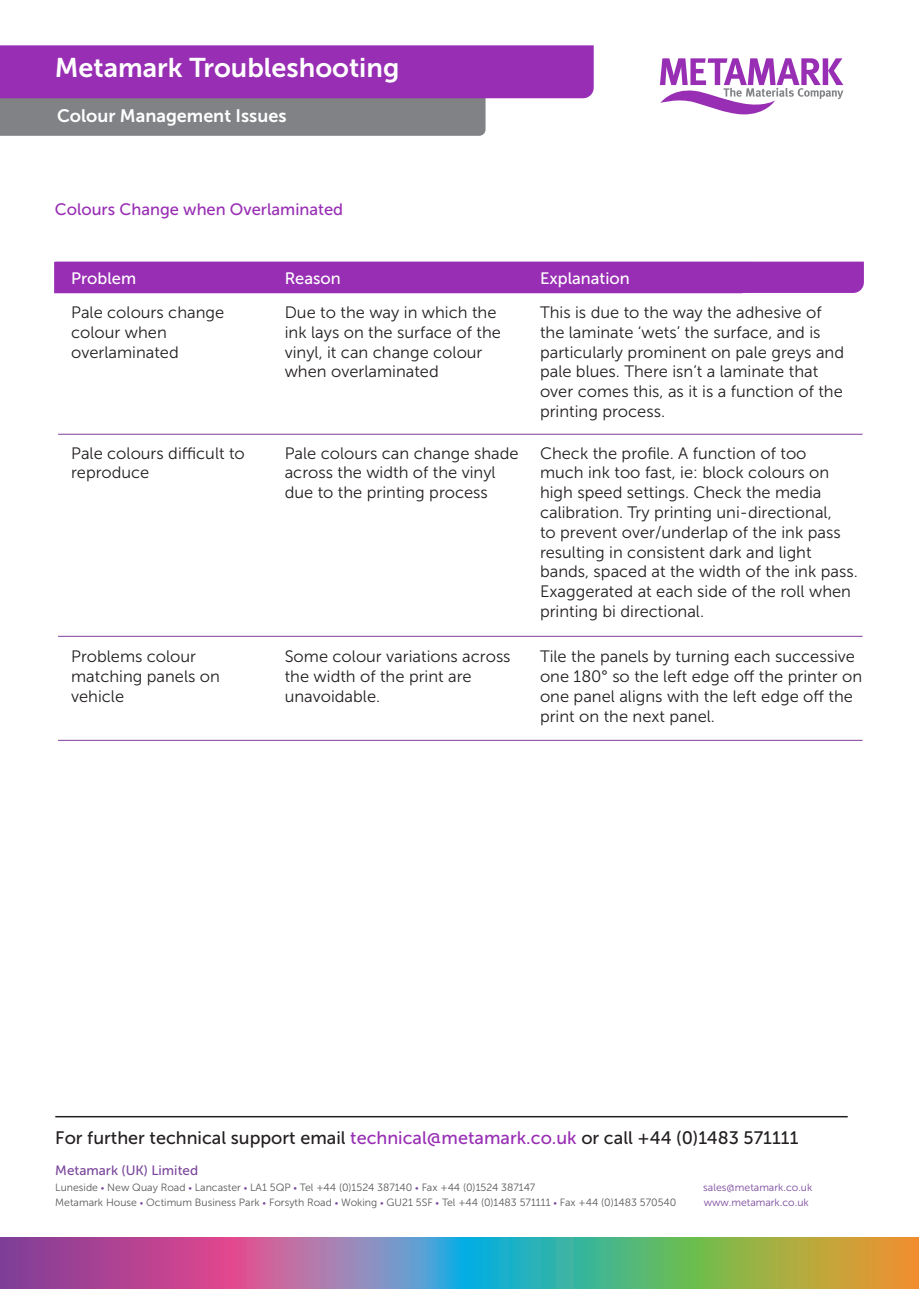
<style>
.page{position:relative;width:919px;height:1289px;background:#fff}
.page>*{position:absolute;margin:0;border:0;box-sizing:border-box;transform-origin:0 0}
.t1{font:27px "Museo Sans 700";color:#fff}
.t2{font:18px "Museo Sans 500";color:#231f20}
.t3{font:18px "Museo Sans 700";color:#fff}
.t4{font:16.5px/19.8px "Museo Sans 300";color:#231f20}
.t5{font:16.5px "Museo Sans 500";color:#fff}
.t6{font:16.5px "Museo Sans 500";color:#982eb4}
.t7{font:13.5px "Museo Sans 500";color:#7b489c}
.t8{font:10.5px "Museo Sans 300";color:#57585a}
.t9{font:10.5px "Museo Sans 300";color:#7b489c}
.s1{color:#982eb4}
.s2{font-size:9px;color:#7b489c}
</style>
<div class="page">
<svg style="left:0;top:45px;width:593px;height:91px;background:#985baa"></svg>
<svg style="left:0;top:1237px;width:918px;height:51px;background:#8b8889"></svg>
<svg style="left:659px;top:58px;width:184px;height:56px"></svg>
<hr style="left:55px;top:1115px;width:792px;height:2px;background:#231f20">
<div style="left:54px;top:261px;width:809px;height:32px;background:#982eb4"></div>
<hr style="left:58px;top:434px;width:804px;height:1px;background:#7e3e98">
<hr style="left:58px;top:636px;width:804px;height:1px;background:#7e3e98">
<hr style="left:58px;top:740px;width:804px;height:1px;background:#7e3e98">
<p class="t1" style="left:55px;top:53px;width:346px">Metamark Troubleshooting</p>
<p class="t3" style="left:57px;top:105px;width:231px">Colour Management Issues</p>
<p class="t6" style="left:55px;top:200px;width:290px">Colours Change when Overlaminated</p>
<p class="t5" style="left:285px;top:270px;width:58px">Reason</p>
<p class="t5" style="left:448px;top:270px;width:183px">ExplanationExplanation</p>
<p class="t5" style="left:71px;top:270px;width:66px">Problem</p>
<p class="t5" style="left:259px;top:270px;width:58px">Reason</p>
<p class="t4" style="left:71px;top:302px;width:155px">Pale colours change colour when overlaminated</p>
<p class="t4" style="left:285px;top:302px;width:218px">Due to the way in which the ink lays on the surface of the vinyl, it can change colour when overlaminated</p>
<p class="t4" style="left:540px;top:302px;width:305px">This is due to the way the adhesive of the laminate ‘wets’ the surface, and is particularly prominent on pale greys and pale blues. There isn’t a laminate that over comes this, as it is a function of the printing process.</p>
<p class="t4" style="left:71px;top:443px;width:175px">Pale colours difficult to reproduce</p>
<p class="t4" style="left:285px;top:443px;width:235px">Pale colours can change shade across the width of the vinyl due to the printing process</p>
<p class="t4" style="left:540px;top:443px;width:319px">Check the profile. A function of too<br>much ink too fast, ie: block colours on high speed settings. Check the media calibration. Try printing uni-directional,<br>to prevent over/underlap of the ink pass resulting in consistent dark and light bands, spaced at the width of the ink pass.<br>Exaggerated at each side of the roll when printing bi directional.</p>
<p class="t4" style="left:71px;top:646px;width:150px">Problems colour matching panels on vehicle</p>
<p class="t4" style="left:285px;top:646px;width:227px">Some colour variations across the width of the print are unavoidable.</p>
<p class="t4" style="left:540px;top:646px;width:323px">Tile the panels by turning each successive one 180° so the left edge off the printer on one panel aligns with the left edge off the print on the next panel.</p>
<p class="t2" style="left:55px;top:1128px;width:744px">For further technical support email <span class="s1">technical@metamark.co.uk</span> or call +44 (0)1483 571111</p>
<p class="t7" style="left:55px;top:1162px;width:144px">Metamark (UK) Limited</p>
<p class="t8" style="left:55px;top:1181px;width:481px">Luneside <span class="s2">•</span> New Quay Road <span class="s2">•</span> Lancaster <span class="s2">•</span> LA1 5QP <span class="s2">•</span> Tel +44 (0)1524 387140 <span class="s2">•</span> Fax +44 (0)1524 387147</p>
<p class="t9" style="left:703px;top:1181px;width:111px">sales@metamark.co.uk</p>
<p class="t8" style="left:55px;top:1196px;width:622px">Metamark House <span class="s2">•</span> Octimum Business Park <span class="s2">•</span> Forsyth Road <span class="s2">•</span> Woking <span class="s2">•</span> GU21 5SF <span class="s2">•</span> Tel +44 (0)1483 571111 <span class="s2">•</span> Fax +44 (0)1483 570540</p>
<p class="t9" style="left:703px;top:1196px;width:107px">www.metamark.co.uk</p>
</div>
